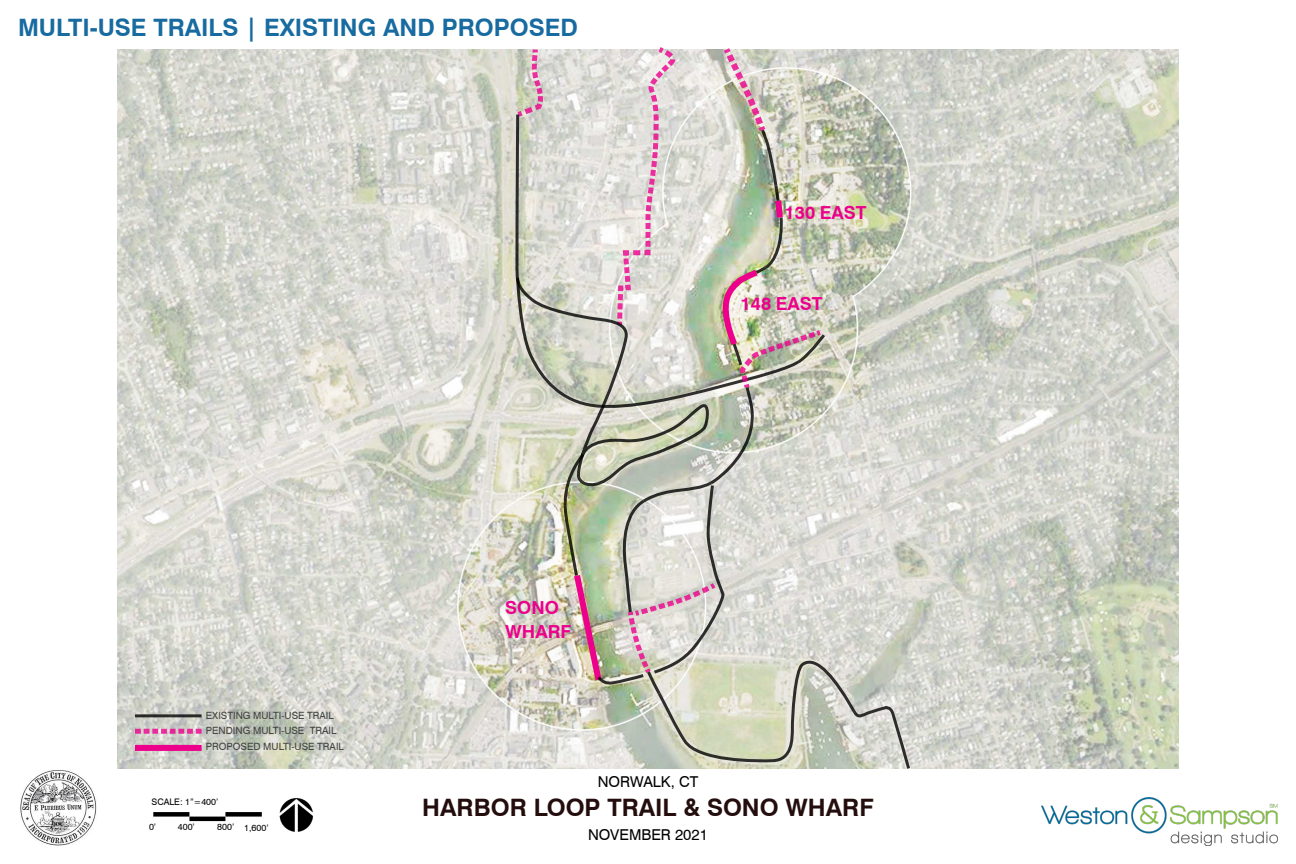
<style>
.page{position:relative;width:1296px;height:864px;background:#fff}
.page>*{position:absolute;margin:0;border:0;box-sizing:border-box;transform-origin:0 0}
.t1{font:700 24px "Swiss 721 BT";color:#176ba0}
.t2{font:700 24px "Swiss 721 BT";color:#240d0d}
.t3{font:700 18px/24px "Swiss 721 BT";color:#ec008c}
.t4{font:15px "Swiss 721 BT";color:#000}
.t5{font:10px "Swiss 721 BT";color:#414141}
.t6{font:9px "Swiss 721 BT";color:#000}
</style>
<div class="page">
<img style="left:117px;top:50px;width:1062px;height:718px">
<img style="left:1042px;top:798px;width:236px;height:47px">
<img style="left:20px;top:770px;width:77px;height:76px">
<img style="left:279px;top:798px;width:34px;height:34px">
<div style="left:153px;top:812px;width:36px;height:5px;background:#000"></div>
<hr style="left:189px;top:817px;width:36px;height:4px;background:#000">
<div style="left:225px;top:812px;width:37px;height:5px;background:#000"></div>
<hr style="left:135px;top:714px;width:67px;height:3px;background:#000">
<div style="left:135px;top:745px;width:67px;height:6px;background:#ec008c"></div>
<svg style="left:135px;top:729px;width:67px;height:5px"></svg>
<svg style="left:516px;top:47px;width:395px;height:722px"></svg>
<h1 class="t1" style="left:18px;top:13px;width:561px">MULTI-USE TRAILS | EXISTING AND PROPOSED</h1>
<h2 class="t3" style="left:785px;top:201px;width:83px">130 EAST</h2>
<h2 class="t3" style="left:741px;top:292px;width:83px">148 EAST</h2>
<p class="t5" style="left:206px;top:709px;width:129px">EXISTING MULTI-USE TRAIL</p>
<p class="t5" style="left:206px;top:741px;width:140px">PROPOSED MULTI-USE TRAIL</p>
<p class="t5" style="left:206px;top:724px;width:132px">PENDING MULTI-USE TRAIL</p>
<h2 class="t3" style="left:505px;top:595px;width:68px">SONO<br>WHARF</h2>
<h3 class="t4" style="left:598px;top:773px;width:102px">NORWALK, CT</h3>
<p class="t6" style="left:152px;top:796px;width:68px">SCALE: 1”=400’</p>
<p class="t6" style="left:149px;top:822px;width:9px">0’</p>
<p class="t6" style="left:178px;top:822px;width:19px">400’</p>
<p class="t6" style="left:217px;top:822px;width:53px">800’ 1,600’</p>
<h1 class="t2" style="left:422px;top:793px;width:453px">HARBOR LOOP TRAIL &amp; SONO WHARF</h1>
<h3 class="t4" style="left:588px;top:825px;width:121px">NOVEMBER 2021</h3>
</div>
